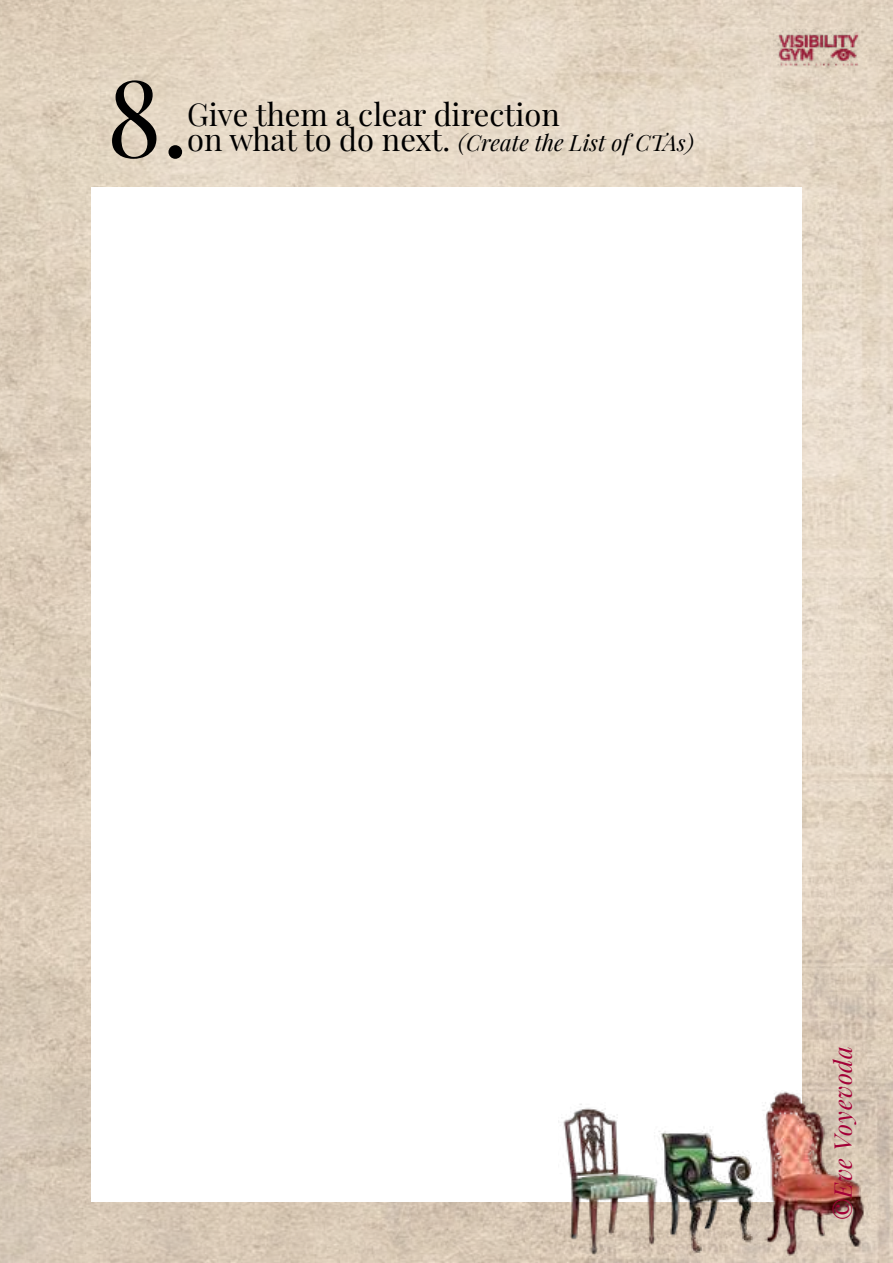
<style>
.page{position:relative;width:893px;height:1263px;background:#fff}
.page>*{position:absolute;margin:0;border:0;box-sizing:border-box;transform-origin:0 0}
.t1{font:106.5px "Playfair Display";color:#000}
.t2{font:30.9px "Playfair Display";color:#000}
.t3{font:italic 24.45px "Playfair Display";letter-spacing:.03em;color:#a30037}
.t4{font:italic 22.5px "Playfair Display";color:#000}
.s1{font-style:normal;font-size:30.9px}
</style>
<div class="page">
<img style="left:0;top:0;width:893px;height:1263px">
<img style="left:773px;top:30px;width:90px;height:39px">
<div style="left:91px;top:188px;width:711px;height:1014px;background:#fff"></div>
<img style="left:558px;top:1091px;width:310px;height:165px">
<h1 class="t1" style="left:106px;top:34px;width:84px">8.</h1>
<h2 class="t2" style="left:187px;top:91px;width:374px">Give them a clear direction</h2>
<p class="t4" style="left:187px;top:125px;width:508px"><span class="s1">on what to do next.</span> (Create the List of CTAs)</p>
<p class="t3" style="left:824px;top:1221px;width:177px;rotate:-90deg">©Eve Voyevoda</p>
</div>
